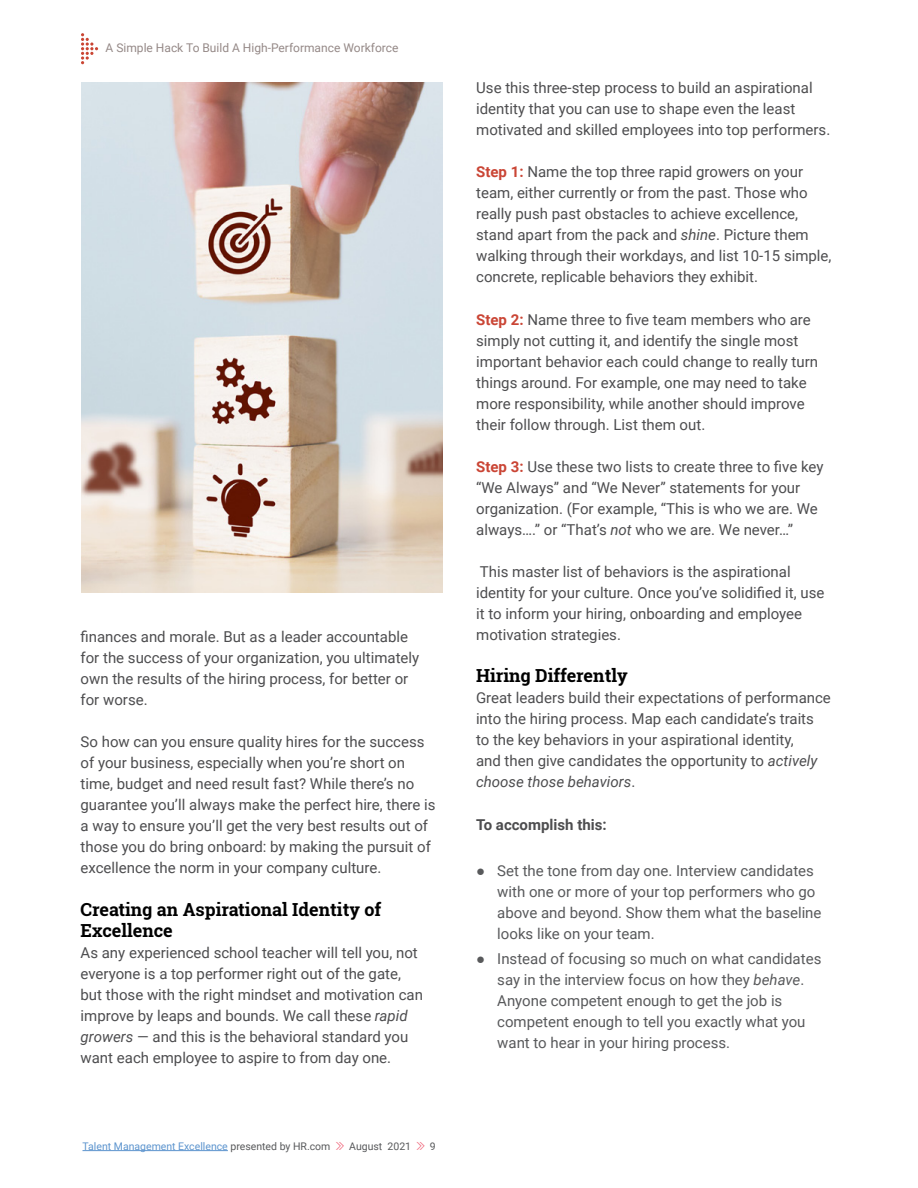
<style>
.page{position:relative;width:918px;height:1188px;background:#fff}
.page>*{position:absolute;margin:0;border:0;box-sizing:border-box;transform-origin:0 0}
.t1{font:700 18px/21px "Roboto Slab";color:#000}
.t2{font:15px/21px "Roboto";color:#4d4d4f}
.t3{font:15px/21px "Roboto";color:#58595b}
.t4{font:700 15px "Roboto";color:#4d4d4f}
.t5{font:12px "Roboto";color:#958987}
.t6{font:10.5px "Roboto";color:#5c94ce}
.t7{font:10.5px "Roboto";color:#58595b}
.s1{font-style:italic}
.s2{color:#58595b}
.s3{font-weight:700;color:#ca4535}
.s4{font-family:"Times New Roman";font-weight:700}
</style>
<div class="page">
<hr style="left:82px;top:1150px;width:146px;height:1px;background:#5c94ce">
<svg style="left:336px;top:1142px;width:8px;height:8px"></svg>
<svg style="left:416px;top:1142px;width:9px;height:8px"></svg>
<svg style="left:81px;top:33px;width:17px;height:31px"></svg>
<img style="left:81px;top:82px;width:361px;height:510px">
<p class="t5" style="left:106px;top:39px;width:294px">A Simple Hack To Build A High-Performance Workforce</p>
<p class="t2" style="left:81px;top:626px;width:340px">finances and morale. But as a leader accountable for the success of your organization, you ultimately own the results of the hiring process, for better or for worse.</p>
<p class="t2" style="left:81px;top:731px;width:357px">So how can you ensure quality hires for the success of your business, especially when you’re short on time, budget and need result fast? While there’s no guarantee you’ll always make the perfect hire, there is a way to ensure you’ll get the very best results out of those you do bring onboard: by making the pursuit of excellence the norm in your company culture.</p>
<p class="t1" style="left:81px;top:899px;width:302px">Creating an Aspirational Identity of<br>Excellence</p>
<p class="t2" style="left:81px;top:941px;width:344px">As any experienced school teacher will tell you, not everyone is a top performer right out of the gate, but those with the right mindset and motivation can improve by leaps and bounds. We call these <span class="s1">rapid growers</span> — and this is the behavioral standard you want each employee to aspire to from day one.</p>
<p class="t6" style="left:82px;top:1139px;width:249px">Talent Management Excellence <span class="s2">presented by HR.com</span></p>
<p class="t7" style="left:349px;top:1139px;width:63px">August 2021</p>
<p class="t7" style="left:430px;top:1139px;width:7px">9</p>
<p class="t2" style="left:476px;top:77px;width:356px">Use this three-step process to build an aspirational identity that you can use to shape even the least motivated and skilled employees into top performers.</p>
<p class="t2" style="left:476px;top:161px;width:357px"><span class="s3">Step 1:</span> Name the top three rapid growers on your team, either currently or from the past. Those who really push past obstacles to achieve excellence, stand apart from the pack and <span class="s1">shine</span>. Picture them walking through their workdays, and list 10-15 simple, concrete, replicable behaviors they exhibit.</p>
<p class="t2" style="left:476px;top:308px;width:343px"><span class="s3">Step 2:</span> Name three to five team members who are simply not cutting it, and identify the single most important behavior each could change to really turn things around. For example, one may need to take more responsibility, while another should improve their follow through. List them out.</p>
<p class="t2" style="left:476px;top:456px;width:349px"><span class="s3">Step 3:</span> Use these two lists to create three to five key “We Always” and “We Never” statements for your organization. (For example, “This is who we are. We always….” or “That’s <span class="s1">not</span> who we are. We never…”</p>
<p class="t2" style="left:476px;top:561px;width:350px">This master list of behaviors is the aspirational identity for your culture. Once you’ve solidified it, use it to inform your hiring, onboarding and employee motivation strategies.</p>
<p class="t1" style="left:476px;top:665px;width:153px">Hiring Differently</p>
<p class="t2" style="left:476px;top:687px;width:356px">Great leaders build their expectations of performance into the hiring process. Map each candidate’s traits to the key behaviors in your aspirational identity,<br>and then give candidates the opportunity to <span class="s1">actively choose those behaviors</span>.</p>
<p class="t4" style="left:476px;top:814px;width:132px">To accomplish this:</p>
<p class="t3" style="left:497px;top:860px;width:326px;text-indent:-21px"><span class="s4">●</span> Set the tone from day one. Interview candidates with one or more of your top performers who go above and beyond. Show them what the baseline looks like on your team.</p>
<p class="t3" style="left:497px;top:948px;width:326px;text-indent:-21px"><span class="s4">●</span> Instead of focusing so much on what candidates say in the interview focus on how they <span class="s1">behave</span>.<br>Anyone competent enough to get the job is competent enough to tell you exactly what you want to hear in your hiring process.</p>
</div>
